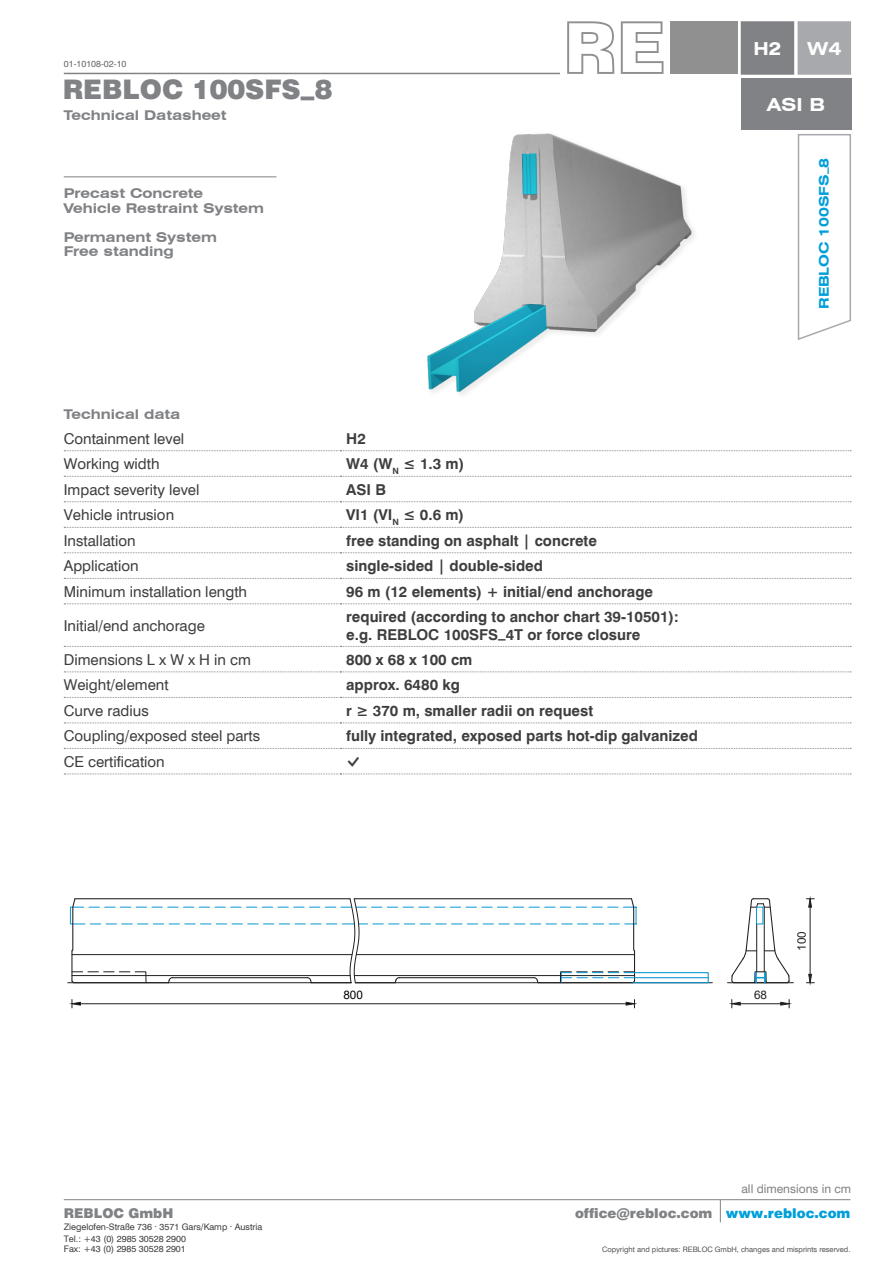
<style>
.page{position:relative;width:893px;height:1263px;background:#fff}
.page>*{position:absolute;margin:0;border:0;box-sizing:border-box;transform-origin:0 0}
.t1{font:900 27px "Swiss 721 BT";color:#808285}
.t2{font:700 expanded 18px "Swiss 721 BT";color:#fff}
.t3{font:700 15px "Swiss 721 BT";color:#3e3e3f}
.t4{font:15px "Swiss 721 BT";color:#3e3e3f}
.t5{font:700 expanded 13.5px "Swiss 721 BT";color:#808285}
.t6{font:900 13.5px "Swiss 721 BT";color:#808285}
.t7{font:700 expanded 13.5px "Swiss 721 BT";color:#009fda}
.t8{font:12px "Swiss 721 BT";color:#808285}
.t9{font:11.7px "Arial";color:#231f20}
.t10{font:11.7px "Arial";color:#000}
.t11{font:9px/11.9px "Swiss 721 BT";color:#3e3e3f}
.t12{font:9px "Swiss 721 BT";color:#67676a}
.t13{font:7.5px "Swiss 721 BT";color:#545557}
.s1{color:#009fda}
</style>
<div class="page">
<hr style="left:64px;top:1199px;width:786px;height:1px;background:#808285">
<svg style="left:720px;top:1200px;width:1px;height:22px"></svg>
<hr style="left:68px;top:982px;width:283px;height:1px;background:#231f20">
<hr style="left:355px;top:982px;width:357px;height:1px;background:#231f20">
<hr style="left:727px;top:982px;width:66px;height:1px;background:#231f20">
<svg style="left:731px;top:898px;width:60px;height:86px"></svg>
<hr style="left:80px;top:1003px;width:546px;height:1px;background:#231f20">
<svg style="left:71px;top:999px;width:10px;height:9px"></svg>
<svg style="left:625px;top:999px;width:10px;height:9px"></svg>
<hr style="left:740px;top:1003px;width:41px;height:1px;background:#231f20">
<svg style="left:731px;top:999px;width:10px;height:9px"></svg>
<svg style="left:780px;top:999px;width:10px;height:9px"></svg>
<hr style="left:810px;top:907px;width:1px;height:67px;background:#231f20">
<svg style="left:806px;top:973px;width:8px;height:10px"></svg>
<svg style="left:806px;top:898px;width:8px;height:10px"></svg>
<svg style="left:70px;top:898px;width:639px;height:86px"></svg>
<hr style="left:64px;top:73px;width:496px;height:1px;background:#808285">
<div style="left:670px;top:21px;width:67px;height:53px;background:#8f908f"></div>
<svg style="left:621px;top:21px;width:42px;height:53px"></svg>
<svg style="left:567px;top:21px;width:47px;height:53px"></svg>
<svg style="left:64px;top:450px;width:787px;height:1px"></svg>
<svg style="left:64px;top:476px;width:787px;height:1px"></svg>
<svg style="left:64px;top:501px;width:787px;height:1px"></svg>
<svg style="left:64px;top:527px;width:787px;height:1px"></svg>
<svg style="left:64px;top:552px;width:787px;height:1px"></svg>
<svg style="left:64px;top:578px;width:787px;height:1px"></svg>
<svg style="left:64px;top:603px;width:787px;height:1px"></svg>
<svg style="left:64px;top:646px;width:787px;height:1px"></svg>
<svg style="left:64px;top:671px;width:787px;height:1px"></svg>
<svg style="left:64px;top:697px;width:787px;height:1px"></svg>
<svg style="left:64px;top:722px;width:787px;height:1px"></svg>
<svg style="left:64px;top:748px;width:787px;height:1px"></svg>
<svg style="left:64px;top:773px;width:787px;height:1px"></svg>
<div style="left:735px;top:1178px;width:122px;height:22px;background:#fff"></div>
<svg style="left:797px;top:134px;width:54px;height:206px"></svg>
<div style="left:741px;top:79px;width:110px;height:51px;background:#808285"></div>
<div style="left:741px;top:22px;width:52px;height:52px;background:#808285"></div>
<div style="left:741px;top:21px;width:53px;height:54px;border:2px solid #808285"></div>
<div style="left:798px;top:22px;width:52px;height:52px;background:#a8a9ad"></div>
<div style="left:798px;top:21px;width:53px;height:54px;border:2px solid #a8a9ad"></div>
<hr style="left:64px;top:176px;width:212px;height:1px;background:#808285">
<img style="left:427px;top:133px;width:268px;height:262px">
<p class="t12" style="left:64px;top:58px;width:64px">01-10108-02-10</p>
<p class="t1" style="left:63px;top:73px;width:271px">REBLOC 100SFS_8</p>
<p class="t5" style="left:64px;top:107px;width:164px">Technical Datasheet</p>
<p class="t5" style="left:64px;top:185px;width:141px">Precast Concrete</p>
<p class="t5" style="left:64px;top:200px;width:202px">Vehicle Restraint System</p>
<p class="t5" style="left:64px;top:229px;width:155px">Permanent System</p>
<p class="t5" style="left:64px;top:243px;width:112px">Free standing</p>
<p class="t5" style="left:64px;top:406px;width:118px">Technical data</p>
<p class="t4" style="left:64px;top:429px;width:122px">Containment level</p>
<p class="t3" style="left:346px;top:429px;width:21px">H2</p>
<p class="t4" style="left:64px;top:455px;width:97px">Working width</p>
<p class="t3" style="left:346px;top:455px;width:120px">W4 (W<sub>N</sub> ≤ 1.3 m)</p>
<p class="t4" style="left:64px;top:480px;width:137px">Impact severity level</p>
<p class="t3" style="left:346px;top:480px;width:41px">ASI B</p>
<p class="t4" style="left:64px;top:506px;width:112px">Vehicle intrusion</p>
<p class="t3" style="left:346px;top:506px;width:120px">VI1 (VI<sub>N</sub> ≤ 0.6 m)</p>
<p class="t4" style="left:64px;top:531px;width:73px">Installation</p>
<p class="t3" style="left:346px;top:531px;width:252px">free standing on asphalt | concrete</p>
<p class="t4" style="left:64px;top:557px;width:76px">Application</p>
<p class="t3" style="left:346px;top:557px;width:198px">single-sided | double-sided</p>
<p class="t4" style="left:64px;top:582px;width:185px">Minimum installation length</p>
<p class="t3" style="left:346px;top:582px;width:308px">96 m (12 elements) + initial/end anchorage</p>
<p class="t4" style="left:64px;top:616px;width:143px">Initial/end anchorage</p>
<p class="t3" style="left:346px;top:607px;width:334px">required (according to anchor chart 39-10501):</p>
<p class="t3" style="left:346px;top:625px;width:296px">e.g. REBLOC 100SFS_4T or force closure</p>
<p class="t4" style="left:64px;top:650px;width:189px">Dimensions L x W x H in cm</p>
<p class="t3" style="left:346px;top:650px;width:128px">800 x 68 x 100 cm</p>
<p class="t4" style="left:64px;top:676px;width:106px">Weight/element</p>
<p class="t3" style="left:346px;top:676px;width:115px">approx. 6480 kg</p>
<p class="t4" style="left:64px;top:701px;width:87px">Curve radius</p>
<p class="t3" style="left:346px;top:701px;width:248px">r ≥ 370 m, smaller radii on request</p>
<p class="t4" style="left:64px;top:727px;width:198px">Coupling/exposed steel parts</p>
<p class="t3" style="left:346px;top:727px;width:353px">fully integrated, exposed parts hot-dip galvanized</p>
<p class="t4" style="left:64px;top:752px;width:103px">CE certification</p>
<p class="t2" style="left:754px;top:38px;width:29px">H2</p>
<p class="t2" style="left:807px;top:38px;width:35px">W4</p>
<p class="t2" style="left:767px;top:94px;width:59px">ASI B</p>
<p class="t7" style="left:816px;top:309px;width:153px;rotate:-90deg">REBLOC 100SFS_8</p>
<p class="t9" style="left:794px;top:951px;width:21px;rotate:-90deg">100</p>
<p class="t10" style="left:343px;top:987px;width:21px">800</p>
<p class="t9" style="left:754px;top:987px;width:15px">68</p>
<p class="t8" style="left:741px;top:1182px;width:111px">all dimensions in cm</p>
<p class="t6" style="left:64px;top:1205px;width:111px">REBLOC GmbH</p>
<p class="t6" style="left:575px;top:1205px;width:277px">office@rebloc.com <span class="s1">www.rebloc.com</span></p>
<p class="t11" style="left:64px;top:1221px;width:200px">Ziegelofen-Straße 736 . 3571 Gars/Kamp . Austria<br>Tel.: +43 (0) 2985 30528 2900</p>
<p class="t11" style="left:64px;top:1243px;width:124px">Fax: +43 (0) 2985 30528 2901</p>
<p class="t13" style="left:602px;top:1245px;width:250px">Copyright and pictures: REBLOC GmbH, changes and misprints reserved.</p>
</div>
